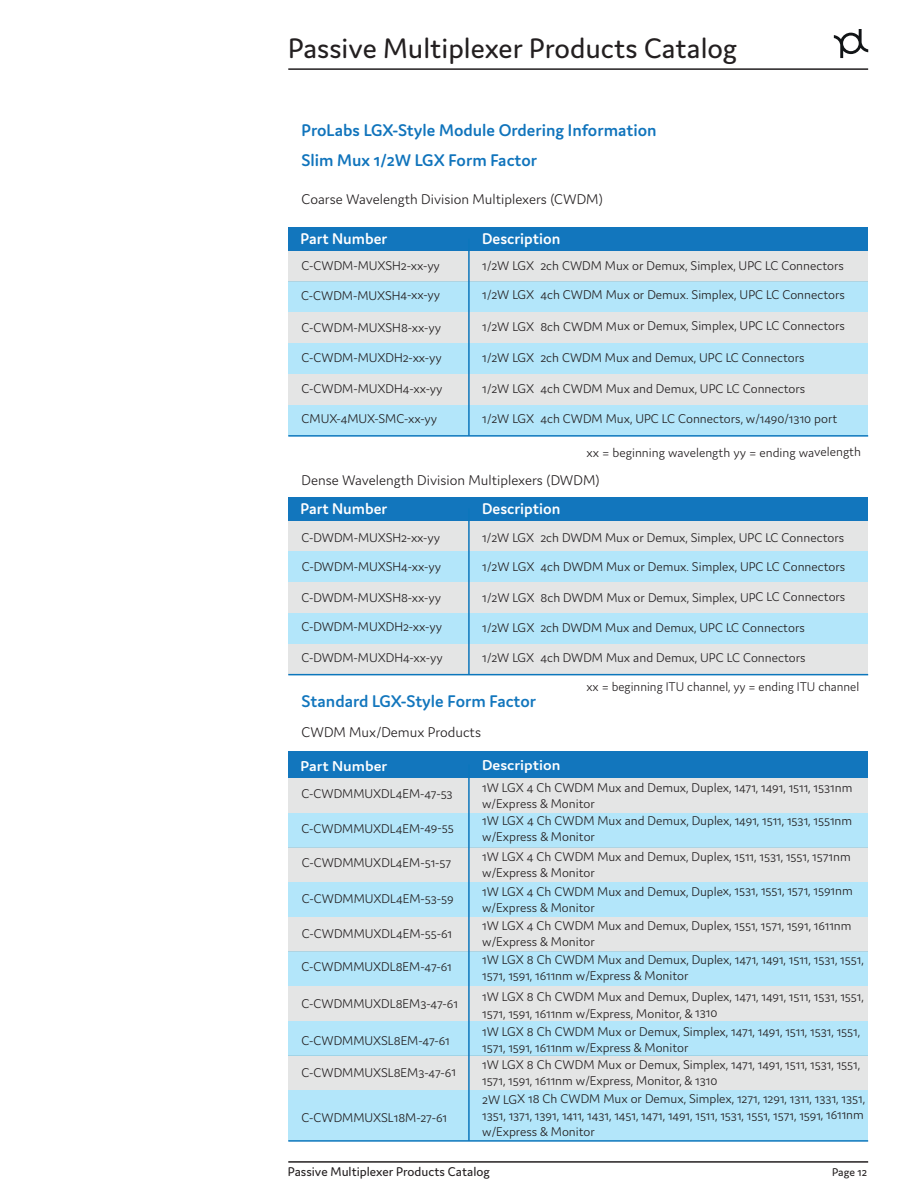
<style>
.page{position:relative;width:918px;height:1188px;background:#fff}
.page>*{position:absolute;margin:0;border:0;box-sizing:border-box;transform-origin:0 0}
.t1{font:30px "Domus";color:#231f20}
.t2{font:600 18px/30px "Domus";color:#1074bc}
.t3{font:600 18px "Domus";color:#1276bd}
.t4{font:600 16.5px "Domus";color:#fff}
.t5{font:600 15.3px "Domus";color:#fff;scale:1.08 1}
.t6{font:300 15px "Domus";color:#231f20}
.t7{font:300 13.5px/16.4px "Domus";color:#231f20}
.t8{font:13.5px "Domus";color:#231f20}
.t9{font:12px "Domus";letter-spacing:-.005em;color:#231f20}
</style>
<div class="page">
<div style="left:288px;top:644px;width:580px;height:31px;background:#e4e5e5"></div>
<div style="left:288px;top:551px;width:580px;height:31px;background:#b3e6fa"></div>
<div style="left:288px;top:520px;width:580px;height:31px;background:#e4e5e5"></div>
<div style="left:288px;top:613px;width:580px;height:31px;background:#b3e6fa"></div>
<div style="left:288px;top:582px;width:580px;height:31px;background:#e4e5e5"></div>
<div style="left:288px;top:497px;width:580px;height:23px;background:#1276bd"></div>
<hr style="left:468px;top:508px;width:2px;height:167px;background:#0c76bc">
<hr style="left:288px;top:674px;width:580px;height:1px;background:#0c76bc">
<svg style="left:834px;top:29px;width:34px;height:29px"></svg>
<hr style="left:288px;top:68px;width:580px;height:2px;background:#231f20">
<hr style="left:288px;top:1161px;width:580px;height:2px;background:#231f20">
<div style="left:288px;top:1090px;width:580px;height:51px;background:#b3e6fa"></div>
<div style="left:288px;top:1055px;width:580px;height:35px;background:#e4e5e5"></div>
<div style="left:288px;top:951px;width:580px;height:35px;background:#b3e6fa"></div>
<div style="left:288px;top:917px;width:580px;height:34px;background:#e4e5e5"></div>
<div style="left:288px;top:1021px;width:580px;height:34px;background:#b3e6fa"></div>
<div style="left:288px;top:986px;width:580px;height:35px;background:#e4e5e5"></div>
<div style="left:288px;top:813px;width:580px;height:34px;background:#b3e6fa"></div>
<div style="left:288px;top:778px;width:580px;height:35px;background:#e4e5e5"></div>
<div style="left:288px;top:882px;width:580px;height:35px;background:#b3e6fa"></div>
<div style="left:288px;top:847px;width:580px;height:35px;background:#e4e5e5"></div>
<div style="left:288px;top:752px;width:580px;height:26px;background:#1276bd"></div>
<hr style="left:468px;top:765px;width:2px;height:376px;background:#0c76bc">
<div style="left:288px;top:405px;width:580px;height:31px;background:#b3e6fa"></div>
<div style="left:288px;top:374px;width:580px;height:31px;background:#e4e5e5"></div>
<div style="left:288px;top:282px;width:580px;height:30px;background:#b3e6fa"></div>
<div style="left:288px;top:251px;width:580px;height:31px;background:#e4e5e5"></div>
<div style="left:288px;top:343px;width:580px;height:31px;background:#b3e6fa"></div>
<div style="left:288px;top:312px;width:580px;height:31px;background:#e4e5e5"></div>
<div style="left:288px;top:227px;width:580px;height:24px;background:#1276bd"></div>
<hr style="left:468px;top:239px;width:2px;height:197px;background:#0c76bc">
<hr style="left:288px;top:435px;width:580px;height:2px;background:#0c76bc">
<hr style="left:288px;top:1140px;width:580px;height:2px;background:#0c76bc">
<h1 class="t1" style="left:288px;top:32px;width:450px">Passive Multiplexer Products Catalog</h1>
<h2 class="t2" style="left:302px;top:115px;width:357px">ProLabs LGX-Style Module Ordering Information<br>Slim Mux 1/2W LGX Form Factor</h2>
<p class="t6" style="left:302px;top:191px;width:303px">Coarse Wavelength Division Multiplexers (CWDM)</p>
<p class="t4" style="left:301px;top:230px;width:88px">Part Number</p>
<p class="t4" style="left:482px;top:230px;width:80px">Description</p>
<p class="t7" style="left:302px;top:257px;width:140px">C-CWDM-MUXSH2-xx-yy</p>
<p class="t7" style="left:482px;top:257px;width:363px">1/2W LGX 2ch CWDM Mux or Demux, Simplex, UPC LC Connectors</p>
<p class="t7" style="left:301px;top:287px;width:141px">C-CWDM-MUXSH4-xx-yy</p>
<p class="t7" style="left:482px;top:287px;width:364px">1/2W LGX 4ch CWDM Mux or Demux. Simplex, UPC LC Connectors</p>
<p class="t7" style="left:302px;top:319px;width:141px">C-CWDM-MUXSH8-xx-yy</p>
<p class="t7" style="left:482px;top:318px;width:364px">1/2W LGX 8ch CWDM Mux or Demux, Simplex, UPC LC Connectors</p>
<p class="t7" style="left:302px;top:349px;width:142px">C-CWDM-MUXDH2-xx-yy</p>
<p class="t7" style="left:482px;top:349px;width:324px">1/2W LGX 2ch CWDM Mux and Demux, UPC LC Connectors</p>
<p class="t7" style="left:302px;top:380px;width:143px">C-CWDM-MUXDH4-xx-yy</p>
<p class="t7" style="left:482px;top:380px;width:325px">1/2W LGX 4ch CWDM Mux and Demux, UPC LC Connectors</p>
<p class="t7" style="left:302px;top:410px;width:137px">CMUX-4MUX-SMC-xx-yy</p>
<p class="t7" style="left:482px;top:410px;width:357px">1/2W LGX 4ch CWDM Mux, UPC LC Connectors, w/1490/1310 port</p>
<p class="t7" style="left:586px;top:444px;width:276px">xx = beginning wavelength yy = ending wavelength</p>
<p class="t6" style="left:302px;top:472px;width:300px">Dense Wavelength Division Multiplexers (DWDM)</p>
<p class="t4" style="left:301px;top:500px;width:88px">Part Number</p>
<p class="t4" style="left:482px;top:500px;width:80px">Description</p>
<p class="t7" style="left:302px;top:529px;width:140px">C-DWDM-MUXSH2-xx-yy</p>
<p class="t7" style="left:482px;top:529px;width:364px">1/2W LGX 2ch DWDM Mux or Demux, Simplex, UPC LC Connectors</p>
<p class="t7" style="left:302px;top:559px;width:141px">C-DWDM-MUXSH4-xx-yy</p>
<p class="t7" style="left:482px;top:558px;width:365px">1/2W LGX 4ch DWDM Mux or Demux. Simplex, UPC LC Connectors</p>
<p class="t7" style="left:302px;top:589px;width:141px">C-DWDM-MUXSH8-xx-yy</p>
<p class="t7" style="left:482px;top:589px;width:365px">1/2W LGX 8ch DWDM Mux or Demux, Simplex, UPC LC Connectors</p>
<p class="t7" style="left:302px;top:619px;width:142px">C-DWDM-MUXDH2-xx-yy</p>
<p class="t7" style="left:482px;top:619px;width:324px">1/2W LGX 2ch DWDM Mux and Demux, UPC LC Connectors</p>
<p class="t7" style="left:302px;top:649px;width:143px">C-DWDM-MUXDH4-xx-yy</p>
<p class="t7" style="left:586px;top:643px;width:274px;line-height:29px;text-indent:-104px">1/2W LGX 4ch DWDM Mux and Demux, UPC LC Connectors<br>xx = beginning ITU channel, yy = ending ITU channel</p>
<h2 class="t3" style="left:302px;top:692px;width:236px">Standard LGX-Style Form Factor</h2>
<p class="t6" style="left:302px;top:724px;width:181px">CWDM Mux/Demux Products</p>
<p class="t5" style="left:301px;top:758px;width:82px">Part Number</p>
<p class="t5" style="left:482px;top:757px;width:74px">Description</p>
<p class="t7" style="left:302px;top:785px;width:153px">C-CWDMMUXDL4EM-47-53</p>
<p class="t7" style="left:482px;top:779px;width:372px">1W LGX 4 Ch CWDM Mux and Demux, Duplex, 1471, 1491, 1511, 1531nm w/Express &amp; Monitor</p>
<p class="t7" style="left:302px;top:820px;width:154px">C-CWDMMUXDL4EM-49-55</p>
<p class="t7" style="left:482px;top:812px;width:371px">1W LGX 4 Ch CWDM Mux and Demux, Duplex, 1491, 1511, 1531, 1551nm w/Express &amp; Monitor</p>
<p class="t7" style="left:302px;top:855px;width:151px">C-CWDMMUXDL4EM-51-57</p>
<p class="t7" style="left:482px;top:848px;width:370px">1W LGX 4 Ch CWDM Mux and Demux, Duplex, 1511, 1531, 1551, 1571nm w/Express &amp; Monitor</p>
<p class="t7" style="left:302px;top:891px;width:153px">C-CWDMMUXDL4EM-53-59</p>
<p class="t7" style="left:482px;top:883px;width:372px">1W LGX 4 Ch CWDM Mux and Demux, Duplex, 1531, 1551, 1571, 1591nm w/Express &amp; Monitor</p>
<p class="t7" style="left:302px;top:925px;width:152px">C-CWDMMUXDL4EM-55-61</p>
<p class="t7" style="left:482px;top:917px;width:371px">1W LGX 4 Ch CWDM Mux and Demux, Duplex, 1551, 1571, 1591, 1611nm w/Express &amp; Monitor</p>
<p class="t7" style="left:302px;top:958px;width:152px">C-CWDMMUXDL8EM-47-61</p>
<p class="t7" style="left:302px;top:996px;width:158px">C-CWDMMUXDL8EM3-47-61</p>
<p class="t7" style="left:482px;top:951px;width:383px">1W LGX 8 Ch CWDM Mux and Demux, Duplex, 1471, 1491, 1511, 1531, 1551,<br>1571, 1591, 1611nm w/Express &amp; Monitor</p>
<p class="t7" style="left:482px;top:989px;width:383px">1W LGX 8 Ch CWDM Mux and Demux, Duplex, 1471, 1491, 1511, 1531, 1551,<br>1571, 1591, 1611nm w/Express, Monitor, &amp; 1310</p>
<p class="t7" style="left:302px;top:1032px;width:150px">C-CWDMMUXSL8EM-47-61</p>
<p class="t7" style="left:302px;top:1064px;width:156px">C-CWDMMUXSL8EM3-47-61</p>
<p class="t7" style="left:302px;top:1109px;width:147px">C-CWDMMUXSL18M-27-61</p>
<p class="t7" style="left:482px;top:1023px;width:379px">1W LGX 8 Ch CWDM Mux or Demux, Simplex, 1471, 1491, 1511, 1531, 1551, 1571, 1591, 1611nm w/Express &amp; Monitor<br>1W LGX 8 Ch CWDM Mux or Demux, Simplex, 1471, 1491, 1511, 1531, 1551, 1571, 1591, 1611nm w/Express, Monitor, &amp; 1310</p>
<p class="t7" style="left:482px;top:1091px;width:384px;text-align:justify">2W LGX 18 Ch CWDM Mux or Demux, Simplex, 1271, 1291, 1311, 1331, 1351, 1351, 1371, 1391, 1411, 1431, 1451, 1471, 1491, 1511, 1531, 1551, 1571, 1591, 1611nm w/Express &amp; Monitor</p>
<p class="t8" style="left:288px;top:1165px;width:204px">Passive Multiplexer Products Catalog</p>
<p class="t9" style="left:832px;top:1166px;width:36px">Page 12</p>
</div>
